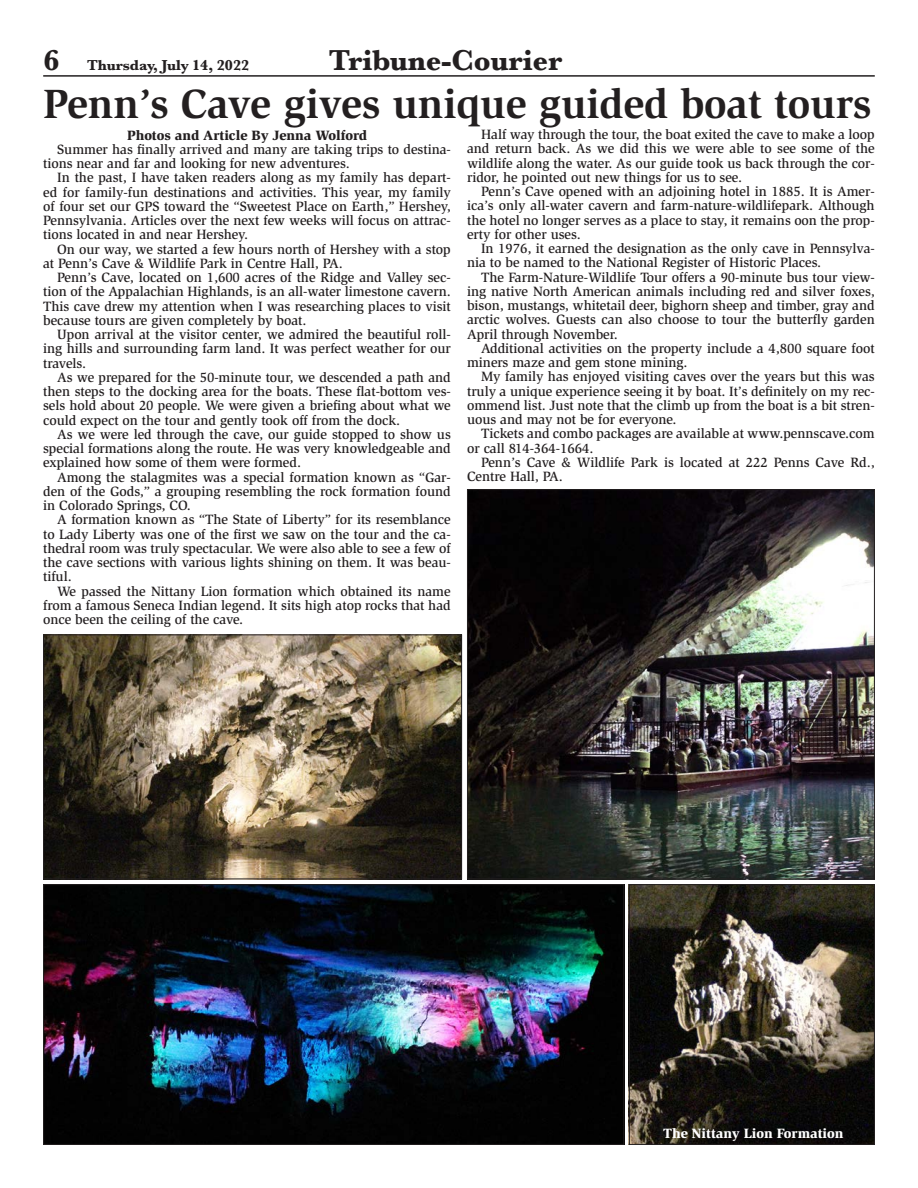
<style>
.page{position:relative;width:918px;height:1188px;background:#fff}
.page>*{position:absolute;margin:0;border:0;box-sizing:border-box;transform-origin:0 0}
.HeadlineBold{font:700 42px "Slimbach";letter-spacing:-.005em;color:#231f20}
.t1{font:700 30px "Baskerville";letter-spacing:-.005em;color:#231f20}
.t2{font:700 15px "Baskerville";letter-spacing:-.005em;color:#231f20}
.BodyText{font:500 13.8px/14.2px "Slimbach";letter-spacing:-.005em;color:#231f20;text-align:justify}
.Byline{font:900 13.8px "Slimbach";letter-spacing:-.005em;color:#231f20}
.Byline-2{font:900 13.8px "Slimbach";letter-spacing:-.005em;color:#fff}
.s1{font-size:30px}
</style>
<div class="page">
<hr style="left:43px;top:75px;width:832px;height:2px;background:#231f20">
<img style="left:45px;top:886px;width:577px;height:257px">
<div style="left:43px;top:884px;width:581px;height:261px;border:1px solid #231f20"></div>
<img style="left:631px;top:886px;width:242px;height:257px">
<div style="left:629px;top:884px;width:246px;height:261px;border:1px solid #231f20"></div>
<img style="left:469px;top:491px;width:404px;height:386px">
<img style="left:45px;top:636px;width:415px;height:241px">
<div style="left:43px;top:634px;width:419px;height:245px;border:1px solid #231f20"></div>
<p class="t2" style="left:43px;top:55px;width:208px"><span class="s1">6</span> Thursday, July 14, 2022</p>
<h2 class="t1" style="left:329px;top:40px;width:235px">Tribune-Courier</h2>
<p class="HeadlineBold" style="left:43px;top:79px;width:830px">Penn’s Cave gives unique guided boat tours</p>
<p class="BodyText" style="left:467px;top:127px;width:409px;text-indent:14px">Half way through the tour, the boat exited the cave to make a loop and return back. As we did this we were able to see some of the wildlife along the water. As our guide took us back through the cor&shy;ridor, he pointed out new things for us to see.</p>
<p class="BodyText" style="left:467px;top:184px;width:409px;text-indent:14px">Penn’s Cave opened with an adjoining hotel in 1885. It is Amer&shy;ica’s only all-water cavern and farm-nature-wildlifepark. Although the hotel no longer serves as a place to stay, it remains oon the prop&shy;erty for other uses.</p>
<p class="BodyText" style="left:467px;top:241px;width:409px;text-indent:14px">In 1976, it earned the designation as the only cave in Pennsylva&shy;nia to be named to the National Register of Historic Places.</p>
<p class="BodyText" style="left:467px;top:270px;width:409px;text-indent:14px">The Farm-Nature-Wildlife Tour offers a 90-minute bus tour view&shy;ing native North American animals including red and silver foxes, bison, mustangs, whitetail deer, bighorn sheep and timber, gray and arctic wolves. Guests can also choose to tour the butterfly garden April through November.</p>
<p class="BodyText" style="left:467px;top:341px;width:409px;text-indent:14px">Additional activities on the property include a 4,800 square foot miners maze and gem stone mining.</p>
<p class="BodyText" style="left:467px;top:369px;width:409px;text-indent:14px">My family has enjoyed visiting caves over the years but this was truly a unique experience seeing it by boat. It’s definitely on my rec&shy;ommend list. Just note that the climb up from the boat is a bit stren&shy;uous and may not be for everyone.</p>
<p class="BodyText" style="left:467px;top:426px;width:409px;text-indent:14px">Tickets and combo packages are available at www.pennscave.com or call 814-364-1664.</p>
<p class="BodyText" style="left:467px;top:455px;width:409px;text-indent:14px">Penn’s Cave &amp; Wildlife Park is located at 222 Penns Cave Rd.,<br>Centre Hall, PA.</p>
<p class="Byline" style="left:127px;top:126px;width:242px">Photos and Article By Jenna Wolford</p>
<p class="BodyText" style="left:43px;top:142px;width:409px;text-indent:14px">Summer has finally arrived and many are taking trips to destina&shy;tions near and far and looking for new adventures.</p>
<p class="BodyText" style="left:43px;top:171px;width:409px;text-indent:14px">In the past, I have taken readers along as my family has depart&shy;ed for family-fun destinations and activities. This year, my family of four set our GPS toward the “Sweetest Place on Earth,” Hershey, Pennsylvania. Articles over the next few weeks will focus on attrac&shy;tions located in and near Hershey.</p>
<p class="BodyText" style="left:43px;top:242px;width:409px;text-indent:14px">On our way, we started a few hours north of Hershey with a stop at Penn’s Cave &amp; Wildlife Park in Centre Hall, PA.</p>
<p class="BodyText" style="left:43px;top:270px;width:409px;text-indent:14px">Penn’s Cave, located on 1,600 acres of the Ridge and Valley sec&shy;tion of the Appalachian Highlands, is an all-water limestone cavern.<br>This cave drew my attention when I was researching places to visit because tours are given completely by boat.</p>
<p class="BodyText" style="left:43px;top:327px;width:409px;text-indent:14px">Upon arrival at the visitor center, we admired the beautiful roll&shy;ing hills and surrounding farm land. It was perfect weather for our travels.</p>
<p class="BodyText" style="left:43px;top:370px;width:409px;text-indent:14px">As we prepared for the 50-minute tour, we descended a path and then steps to the docking area for the boats. These flat-bottom ves&shy;sels hold about 20 people. We were given a briefing about what we could expect on the tour and gently took off from the dock.</p>
<p class="BodyText" style="left:43px;top:427px;width:409px;text-indent:14px">As we were led through the cave, our guide stopped to show us special formations along the route. He was very knowledgeable and explained how some of them were formed.</p>
<p class="BodyText" style="left:43px;top:470px;width:409px;text-indent:14px">Among the stalagmites was a special formation known as “Gar&shy;den of the Gods,” a grouping resembling the rock formation found in Colorado Springs, CO.</p>
<p class="BodyText" style="left:43px;top:513px;width:409px;text-indent:14px">A formation known as “The State of Liberty” for its resemblance to Lady Liberty was one of the first we saw on the tour and the ca&shy;thedral room was truly spectacular. We were also able to see a few of the cave sections with various lights shining on them. It was beau&shy;tiful.</p>
<p class="BodyText" style="left:43px;top:584px;width:409px;text-indent:14px">We passed the Nittany Lion formation which obtained its name from a famous Seneca Indian legend. It sits high atop rocks that had once been the ceiling of the cave.</p>
<p class="Byline-2" style="left:663px;top:1124px;width:182px">The Nittany Lion Formation</p>
</div>
